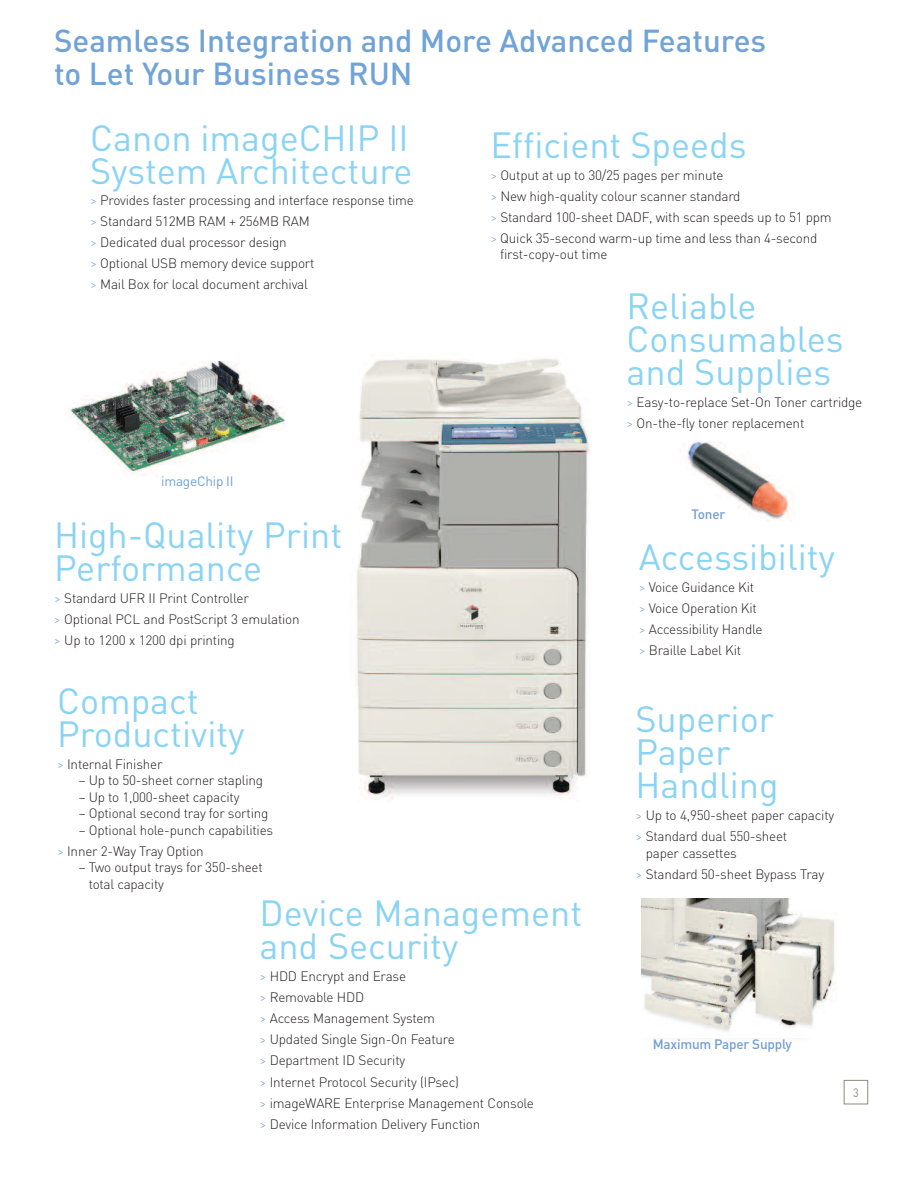
<style>
.page{position:relative;width:918px;height:1188px;background:#fff}
.page>*{position:absolute;margin:0;border:0;box-sizing:border-box;transform-origin:0 0}
.t1{font:36px/33px "DIN";color:#89d3f4}
.t2{font:500 31.35px/33px "DIN";color:#71a3d6}
.t3{font:300 13.5px/21px "DIN";letter-spacing:-.015em;color:#231f20}
.t4{font:500 13.5px "DIN";letter-spacing:-.015em;color:#739fd3}
.t5{font:13.5px "DIN";letter-spacing:-.015em;color:#739fd3}
.t6{font:12px "DIN";color:#8c8a7b;scale:.9 1}
.s1{color:#739fd3}
</style>
<div class="page">
<img style="left:687px;top:441px;width:105px;height:80px">
<div style="left:844px;top:1080px;width:24px;height:24px;border:1px solid #8c8a7b"></div>
<img style="left:641px;top:898px;width:194px;height:134px">
<img style="left:68px;top:361px;width:218px;height:114px">
<img style="left:356px;top:358px;width:234px;height:442px">
<h2 class="t2" style="left:54px;top:27px;width:714px">Seamless Integration and More Advanced Features to Let Your Business RUN</h2>
<h1 class="t1" style="left:90px;top:126px;width:324px">Canon imageCHIP II<br>System Architecture</h1>
<p class="t3" style="left:90px;top:191px;width:325px"><span class="s1">&gt;</span> Provides faster processing and interface response time <span class="s1">&gt;</span> Standard 512MB RAM + 256MB RAM<br><span class="s1">&gt;</span> Dedicated dual processor design<br><span class="s1">&gt;</span> Optional USB memory device support<br><span class="s1">&gt;</span> Mail Box for local document archival</p>
<p class="t5" style="left:161px;top:476px;width:74px">imageChip II</p>
<h1 class="t1" style="left:54px;top:522px;width:290px">High-Quality Print<br>Performance</h1>
<p class="t3" style="left:54px;top:589px;width:247px"><span class="s1">&gt;</span> Standard UFR II Print Controller<br><span class="s1">&gt;</span> Optional PCL and PostScript 3 emulation <span class="s1">&gt;</span> Up to 1200 x 1200 dpi printing</p>
<h1 class="t1" style="left:57px;top:689px;width:189px">Compact<br>Productivity</h1>
<p class="t3" style="left:57px;top:755px;width:107px"><span class="s1">&gt;</span> Internal Finisher</p>
<p class="t3" style="left:79px;top:772px;width:186px">– Up to 50-sheet corner stapling</p>
<p class="t3" style="left:79px;top:788px;width:162px">– Up to 1,000-sheet capacity</p>
<p class="t3" style="left:79px;top:805px;width:191px">– Optional second tray for sorting</p>
<p class="t3" style="left:57px;top:821px;width:218px;text-indent:22px">– Optional hole-punch capabilities <span class="s1">&gt;</span> Inner 2-Way Tray Option</p>
<p class="t3" style="left:89px;top:861px;width:176px;line-height:16.5px;text-indent:-10px">– Two output trays for 350-sheet total capacity</p>
<h1 class="t1" style="left:490px;top:132px;width:258px">Efficient Speeds</h1>
<p class="t3" style="left:490px;top:166px;width:343px"><span class="s1">&gt;</span> Output at up to 30/25 pages per minute<br><span class="s1">&gt;</span> New high-quality colour scanner standard<br><span class="s1">&gt;</span> Standard 100-sheet DADF, with scan speeds up to 51 ppm <span class="s1">&gt;</span> Quick 35-second warm-up time and less than 4-second</p>
<p class="t3" style="left:500px;top:245px;width:109px">first-copy-out time</p>
<h1 class="t1" style="left:627px;top:294px;width:218px">Reliable<br>Consumables and Supplies</h1>
<p class="t3" style="left:627px;top:393px;width:237px"><span class="s1">&gt;</span> Easy-to-replace Set-On Toner cartridge <span class="s1">&gt;</span> On-the-fly toner replacement</p>
<p class="t4" style="left:692px;top:509px;width:35px">Toner</p>
<h1 class="t1" style="left:639px;top:545px;width:197px">Accessibility</h1>
<p class="t3" style="left:639px;top:579px;width:125px"><span class="s1">&gt;</span> Voice Guidance Kit <span class="s1">&gt;</span> Voice Operation Kit <span class="s1">&gt;</span> Accessibility Handle <span class="s1">&gt;</span> Braille Label Kit</p>
<h1 class="t1" style="left:635px;top:707px;width:145px">Superior<br>Paper<br>Handling</h1>
<p class="t3" style="left:635px;top:807px;width:200px"><span class="s1">&gt;</span> Up to 4,950-sheet paper capacity <span class="s1">&gt;</span> Standard dual 550-sheet</p>
<p class="t3" style="left:635px;top:844px;width:190px;text-indent:10px">paper cassettes<br><span class="s1">&gt;</span> Standard 50-sheet Bypass Tray</p>
<h1 class="t1" style="left:259px;top:901px;width:324px">Device Management and Security</h1>
<p class="t3" style="left:259px;top:968px;width:276px"><span class="s1">&gt;</span> HDD Encrypt and Erase<br><span class="s1">&gt;</span> Removable HDD<br><span class="s1">&gt;</span> Access Management System<br><span class="s1">&gt;</span> Updated Single Sign-On Feature<br><span class="s1">&gt;</span> Department ID Security<br><span class="s1">&gt;</span> Internet Protocol Security (IPsec)<br><span class="s1">&gt;</span> imageWARE Enterprise Management Console <span class="s1">&gt;</span> Device Information Delivery Function</p>
<p class="t4" style="left:653px;top:1040px;width:141px">Maximum Paper Supply</p>
<p class="t6" style="left:853px;top:1088px;width:8px">3</p>
</div>
